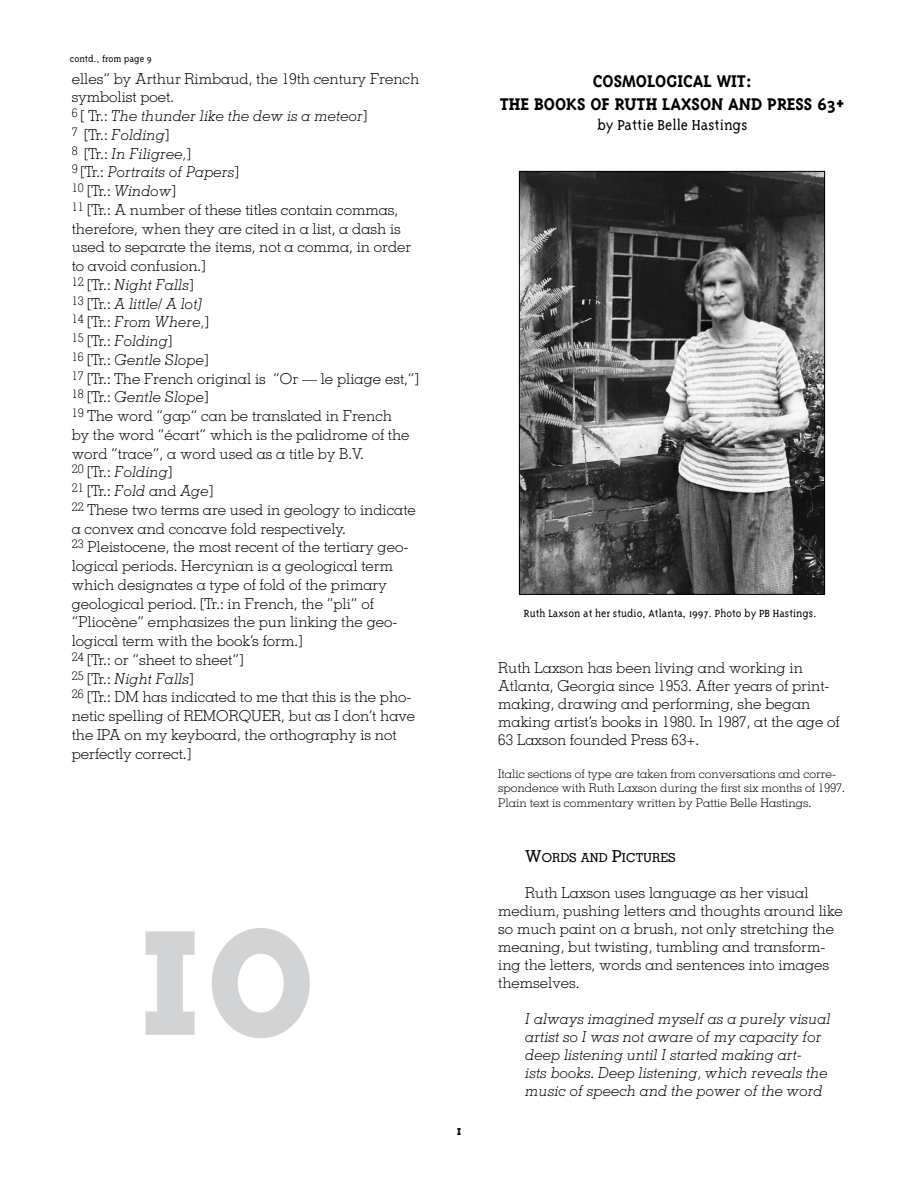
<style>
.page{position:relative;width:918px;height:1188px;background:#fff}
.page>*{position:absolute;margin:0;border:0;box-sizing:border-box;transform-origin:0 0}
.t1{font:700 225px "Triplex Serif";color:#d1d3d4}
.t2{font:700 19.5px/23.4px "Triplex Serif";color:#000;text-align:center}
.t3{font:300 16.5px "Triplex Serif";color:#000}
.t4{font:300 15px/18.8px "Memphis";color:#000}
.t5{font:italic 300 15px/18px "Memphis";color:#000}
.t6{font:700 15px "Triplex Serif";color:#000}
.t7{font:500 12.3px "Memphis";color:#000}
.t8{font:300 12px/14.4px "Memphis";color:#000}
.t9{font:300 12px "Triplex Serif";color:#000}
.t10{font:300 10.5px "Triplex Serif";color:#000}
.s1{font-style:italic}
.s2{font-size:16.5px}
</style>
<div class="page">
<img style="left:521px;top:173px;width:302px;height:420px">
<div style="left:519px;top:171px;width:306px;height:424px;border:1px solid #000"></div>
<p class="t10" style="left:70px;top:53px;width:83px">contd., from page 9</p>
<p class="t4" style="left:72px;top:69px;width:349px">elles” by Arthur Rimbaud, the 19th century French symbolist poet.<br><sup>6</sup> [ Tr.: <span class="s1">The thunder like the dew is a meteor</span>]<br><sup>7</sup> [Tr.: <span class="s1">Folding</span>]<br><sup>8</sup> [Tr.: <span class="s1">In Filigree,</span>]<br><sup>9</sup> [Tr.: <span class="s1">Portraits of Papers</span>]<br><sup>10</sup> [Tr.: <span class="s1">Window</span>]<br><sup>11</sup> [Tr.: A number of these titles contain commas, therefore, when they are cited in a list, a dash is used to separate the items, not a comma, in order to avoid confusion.]<br><sup>12</sup> [Tr.: <span class="s1">Night Falls</span>]<br><sup>13</sup> [Tr.: <span class="s1">A little/ A lot]<br></span><sup>14</sup> [Tr.: <span class="s1">From Where,</span>]<br><sup>15</sup> [Tr.: <span class="s1">Folding</span>]<br><sup>16</sup> [Tr.: <span class="s1">Gentle Slope</span>]<br><sup>17</sup> [Tr.: The French original is “Or — le pliage est,”] <sup>18</sup> [Tr.: <span class="s1">Gentle Slope</span>]<br><sup>19</sup> The word “gap” can be translated in French<br>by the word “écart” which is the palidrome of the word “trace”, a word used as a title by B.V.<br><sup>20</sup> [Tr.: <span class="s1">Folding</span>]<br><sup>21</sup> [Tr.: <span class="s1">Fold</span> and <span class="s1">Age</span>]<br><sup>22</sup> These two terms are used in geology to indicate a convex and concave fold respectively.<br><sup>23</sup> Pleistocene, the most recent of the tertiary geo&shy;logical periods. Hercynian is a geological term which designates a type of fold of the primary geological period. [Tr.: in French, the “pli” of “Pliocène” emphasizes the pun linking the geo&shy;logical term with the book’s form.]<br><sup>24</sup> [Tr.: or “sheet to sheet”]<br><sup>25</sup> [Tr.: <span class="s1">Night Falls</span>]<br><sup>26</sup> [Tr.: DM has indicated to me that this is the pho&shy;netic spelling of REMORQUER, but as I don’t have the IPA on my keyboard, the orthography is not perfectly correct.]</p>
<h1 class="t1" style="left:135px;top:838px;width:183px">10</h1>
<h2 class="t2" style="left:500px;top:69px;width:346px">COSMOLOGICAL WIT:<br>THE BOOKS OF RUTH LAXSON AND PRESS 63+</h2>
<p class="t3" style="left:597px;top:116px;width:152px">by Pattie Belle Hastings</p>
<p class="t6" style="left:457px;top:1122px;width:6px">1</p>
<p class="t9" style="left:524px;top:606px;width:294px">Ruth Laxson at her studio, Atlanta, 1997. Photo by PB Hastings.</p>
<p class="t4" style="left:498px;top:659px;width:343px;line-height:18px">Ruth Laxson has been living and working in Atlanta, Georgia since 1953. After years of print&shy;making, drawing and performing, she began making artist’s books in 1980. In 1987, at the age of 63 Laxson founded Press 63+.</p>
<p class="t8" style="left:498px;top:766px;width:349px">Italic sections of type are taken from conversations and corre&shy;spondence with Ruth Laxson during the first six months of 1997.<br>Plain text is commentary written by Pattie Belle Hastings.</p>
<p class="t7" style="left:525px;top:850px;width:152px"><span class="s2">W</span>ORDS AND <span class="s2">P</span>ICTURES</p>
<p class="t4" style="left:498px;top:884px;width:346px;line-height:18px;text-indent:27px">Ruth Laxson uses language as her visual medium, pushing letters and thoughts around like so much paint on a brush, not only stretching the meaning, but twisting, tumbling and transform&shy;ing the letters, words and sentences into images themselves.</p>
<p class="t5" style="left:525px;top:1010px;width:307px">I always imagined myself as a purely visual artist so I was not aware of my capacity for deep listening until I started making art-<br>ists books. Deep listening, which reveals the music of speech and the power of the word</p>
</div>
